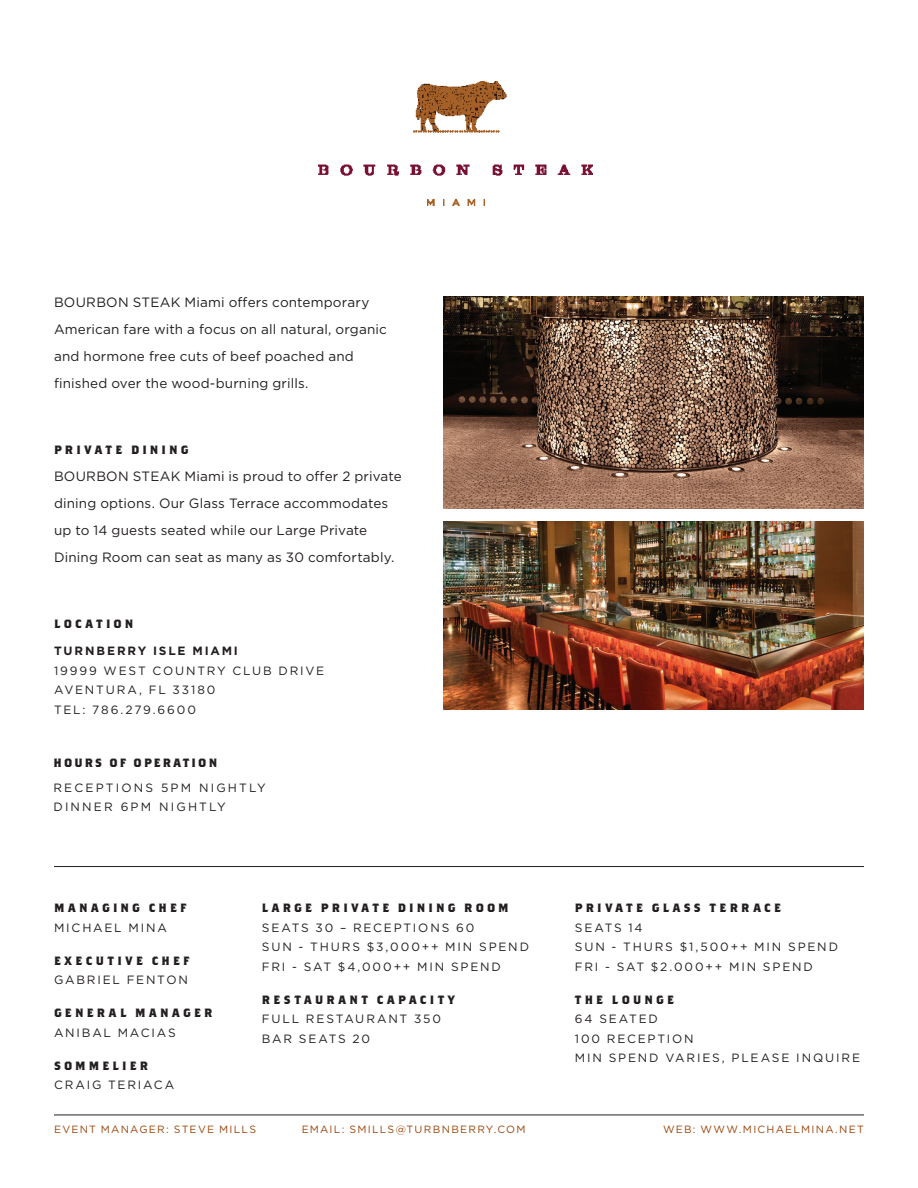
<style>
.page{position:relative;width:918px;height:1188px;background:#fff}
.page>*{position:absolute;margin:0;border:0;box-sizing:border-box;transform-origin:0 0}
.INFO_-_Body_Text{font:13.5px/27px "Gotham";letter-spacing:.01em;color:#231f20}
.INFO_-_Body_Text-2{font:12px/19.5px "Gotham";letter-spacing:.155em;color:#231f20}
.INFO_-_Body_Text-3{font:700 12px/19.5px "Brothers OT";letter-spacing:.275em;color:#231f20}
.MENU_-_Food_Descript{font:12px "Gotham";letter-spacing:.18em;color:#231f20}
.MENU_-_Food_Descript-2{font:700 12px "Brothers OT";letter-spacing:.18em;color:#231f20}
.t1{font:10.5px "Gotham";letter-spacing:.115em;color:#9b450a}
.s1{font-weight:700}
.s2{font-family:"Gotham";font-weight:400}
.s3{font-family:"Brothers OT";font-weight:700}
</style>
<div class="page">
<img style="left:319px;top:81px;width:274px;height:125px">
<img style="left:444px;top:522px;width:420px;height:188px">
<img style="left:444px;top:296px;width:420px;height:213px">
<hr style="left:54px;top:866px;width:810px;height:1px;background:#231f20">
<hr style="left:54px;top:1115px;width:810px;height:1px;background:#231f20">
<p class="INFO_-_Body_Text" style="left:54px;top:289px;width:334px">BOURBON STEAK Miami offers contemporary American fare with a focus on all natural, organic and hormone free cuts of beef poached and finished over the wood-burning grills.</p>
<p class="INFO_-_Body_Text-3" style="left:54px;top:441px;width:136px">PRIVATE DINING</p>
<p class="INFO_-_Body_Text" style="left:54px;top:463px;width:349px">BOURBON STEAK Miami is proud to offer 2 private dining options. Our Glass Terrace accommodates up to 14 guests seated while our Large Private Dining Room can seat as many as 30 comfortably.</p>
<p class="INFO_-_Body_Text-3" style="left:54px;top:615px;width:81px">LOCATION</p>
<p class="INFO_-_Body_Text-2" style="left:54px;top:641px;width:272px"><span class="s1">TURNBERRY ISLE MIAMI<br></span>19999 WEST COUNTRY CLUB DRIVE<br>AVENTURA, FL 33180<br>TEL: 786.279.6600</p>
<p class="MENU_-_Food_Descript-2" style="left:53px;top:757px;width:165px">HOURS OF OPERATION</p>
<p class="MENU_-_Food_Descript" style="left:53px;top:780px;width:214px">RECEPTIONS 5PM NIGHTLY</p>
<p class="MENU_-_Food_Descript" style="left:53px;top:799px;width:174px">DINNER 6PM NIGHTLY</p>
<p class="INFO_-_Body_Text-3" style="left:54px;top:899px;width:134px">MANAGING CHEF<br><span class="s2">MICHAEL MINA</span></p>
<p class="INFO_-_Body_Text-3" style="left:54px;top:952px;width:137px">EXECUTIVE CHEF<br><span class="s2">GABRIEL FENTON</span></p>
<p class="INFO_-_Body_Text-3" style="left:54px;top:1004px;width:160px">GENERAL MANAGER<br><span class="s2">ANIBAL MACIAS</span></p>
<p class="INFO_-_Body_Text-2" style="left:54px;top:1056px;width:122px"><span class="s3">SOMMELIER<br></span>CRAIG TERIACA</p>
<p class="INFO_-_Body_Text-2" style="left:262px;top:898px;width:269px"><span class="s3">LARGE PRIVATE DINING ROOM<br></span>SEATS 30 – RECEPTIONS 60<br>SUN - THURS $3,000++ MIN SPEND<br>FRI - SAT $4,000++ MIN SPEND</p>
<p class="INFO_-_Body_Text-2" style="left:262px;top:990px;width:194px"><span class="s3">RESTAURANT CAPACITY<br></span>FULL RESTAURANT 350<br>BAR SEATS 20</p>
<p class="INFO_-_Body_Text-2" style="left:575px;top:898px;width:265px"><span class="s3">PRIVATE GLASS TERRACE<br></span>SEATS 14<br>SUN - THURS $1,500++ MIN SPEND<br>FRI - SAT $2.000++ MIN SPEND</p>
<p class="INFO_-_Body_Text-2" style="left:575px;top:990px;width:287px"><span class="s3">THE LOUNGE<br></span>64 SEATED<br>100 RECEPTION<br>MIN SPEND VARIES, PLEASE INQUIRE</p>
<p class="t1" style="left:54px;top:1123px;width:204px">EVENT MANAGER: STEVE MILLS</p>
<p class="t1" style="left:302px;top:1123px;width:225px">EMAIL: SMILLS@TURBNBERRY.COM</p>
<p class="t1" style="left:663px;top:1123px;width:202px">WEB: WWW.MICHAELMINA.NET</p>
</div>
